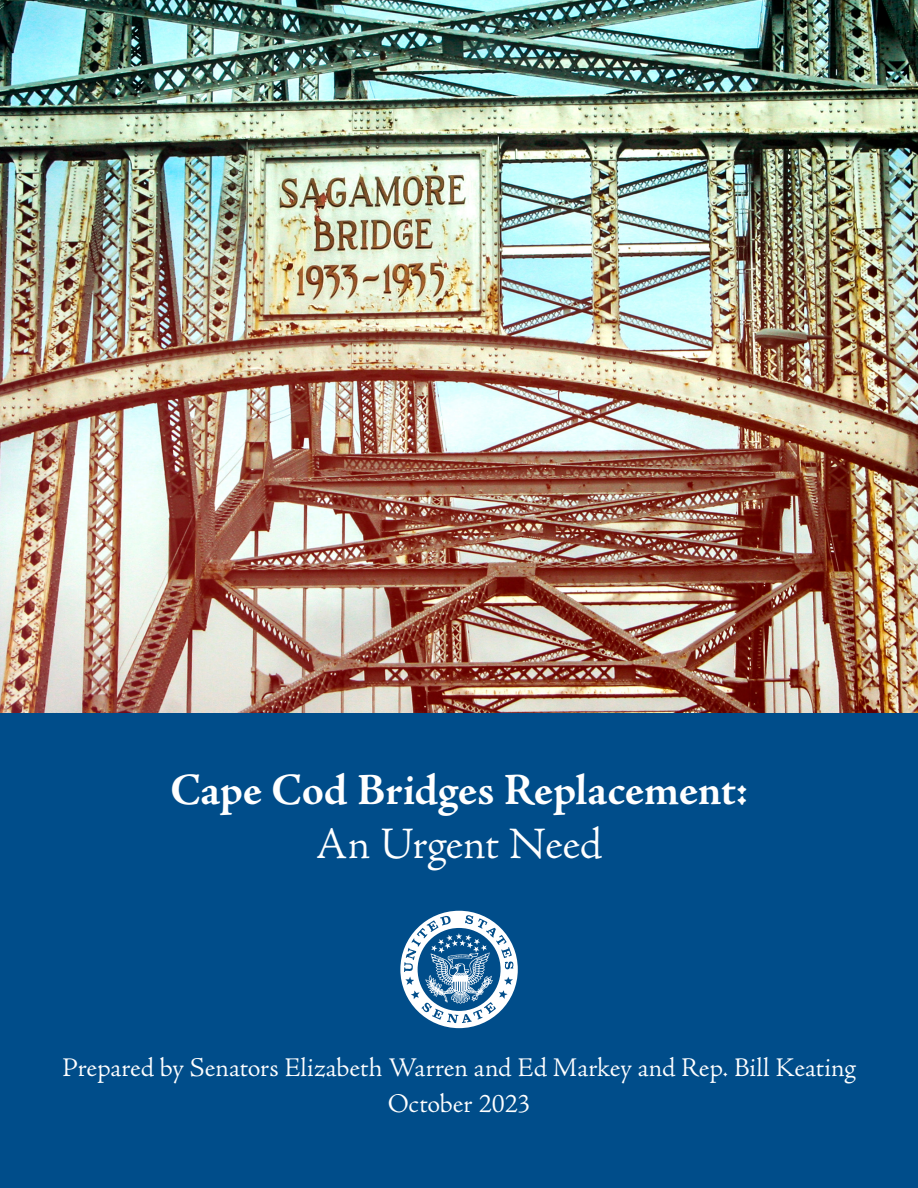
<style>
.page{position:relative;width:918px;height:1188px;background:#004d8a}
.page>*{position:absolute;margin:0;border:0;box-sizing:border-box;transform-origin:0 0}
.TitleHeader1{font:700 45px "Adobe Jenson Pro";letter-spacing:-.005em;color:#fff}
.t1{font:300 45px "Adobe Jenson Pro";letter-spacing:-.005em;color:#fff}
.CoverInfo{font:300 27px "Adobe Jenson Pro";color:#fff}
</style>
<div class="page">
<svg style="left:400px;top:911px;width:118px;height:117px"></svg>
<img style="left:0;top:0;width:918px;height:712px">
<h1 class="TitleHeader1" style="left:170px;top:764px;width:579px">Cape Cod Bridges Replacement:</h1>
<h1 class="t1" style="left:316px;top:818px;width:288px">An Urgent Need</h1>
<p class="CoverInfo" style="left:62px;top:1052px;width:795px">Prepared by Senators Elizabeth Warren and Ed Markey and Rep. Bill Keating</p>
<p class="CoverInfo" style="left:388px;top:1088px;width:144px">October 2023</p>
</div>
